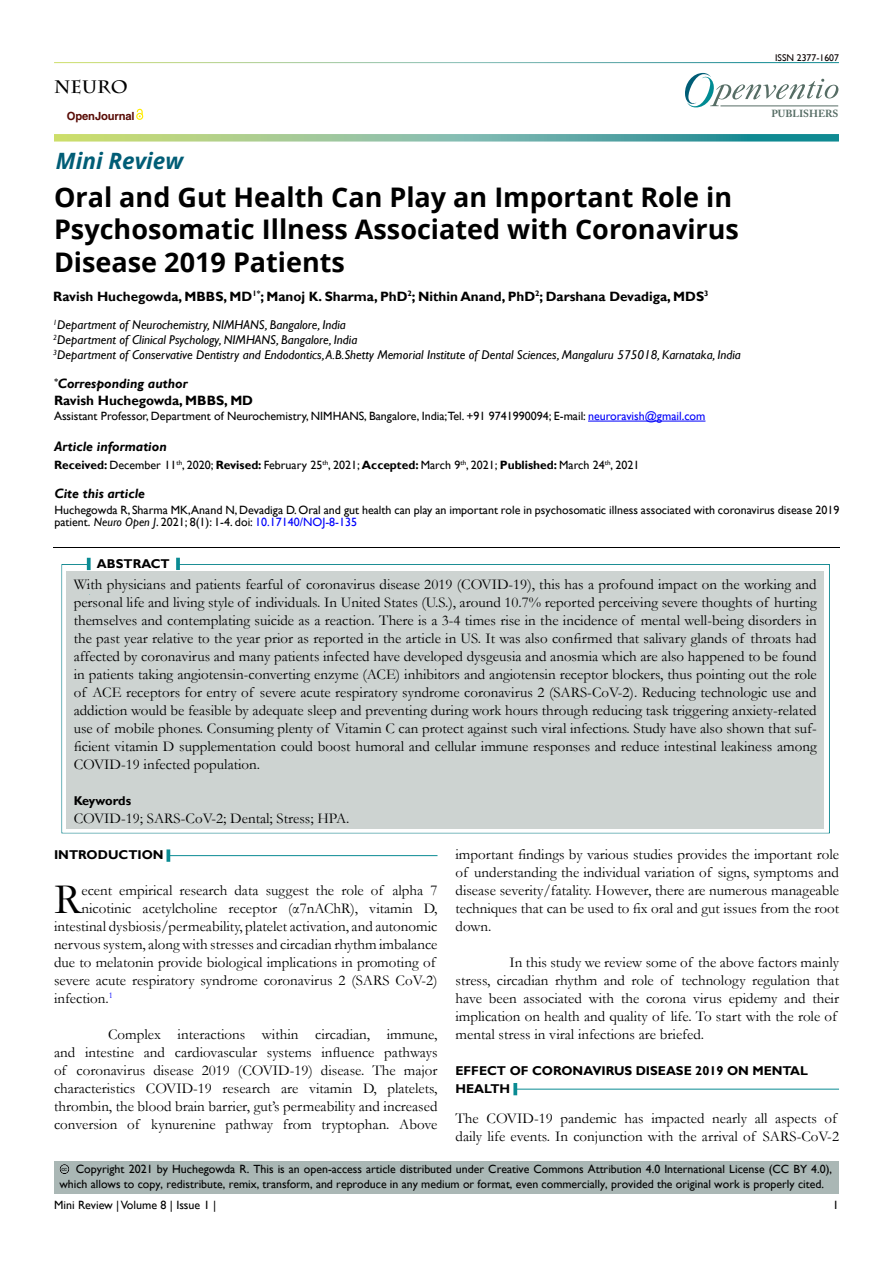
<style>
.page{position:relative;width:893px;height:1263px;background:#fff}
.page>*{position:absolute;margin:0;border:0;box-sizing:border-box;transform-origin:0 0}
.t1{font:43.8px "Garamond";color:#000}
.t2{font:700 27px/32.4px "Open Sans";color:#000}
.t3{font:italic 700 22.5px "Open Sans";color:#015d76}
.t4{font:700 18px "Charlemagne Std";color:#000}
.t5{font:15px/18px "Garamond";color:#000;text-align:justify}
.t6{font:700 13.5px/16.2px "Gill Sans";color:#000}
.t7{font:italic 700 13.5px "Gill Sans";color:#000}
.t8{font:italic 12.75px/15px "Gill Sans";color:#000}
.t9{font:700 12.75px/18px "Gill Sans";color:#000}
.t10{font:12px/12px "Gill Sans";color:#000}
.t11{font:700 12px "Gill Sans";color:#000}
.t12{font:11.85px/14.4px "Gill Sans";color:#000}
.t13{font:700 11.25px "Helvetica LT Std";letter-spacing:-.015em;color:#580b05}
.t14{font:700 10.2px "Adobe Caslon Pro";color:#566d65}
.t15{font:9.75px "Gill Sans";color:#0a0000}
.t16{font:5.7px "Arial";color:#000}
.s1{font-style:italic}
.s2{color:#0000fa}
.s3{font-weight:400}
.s4{font-weight:400;color:#000101}
.s5{font-size:12px}
</style>
<div class="page">
<svg style="left:685px;top:73px;width:153px;height:35px"></svg>
<hr style="left:720px;top:106px;width:118px;height:1px;background:#566d65">
<svg style="left:54px;top:134px;width:785px;height:8px;background:#81ba9d"></svg>
<svg style="left:137px;top:108px;width:6px;height:11px"></svg>
<hr style="left:588px;top:421px;width:117px;height:1px;background:#0000fa">
<div style="left:41px;top:538px;width:811px;height:12px;background:#f6f1f3;opacity:.75"></div>
<div style="left:54px;top:1161px;width:785px;height:33px;background:#aab7b5"></div>
<div style="left:47px;top:1152px;width:37px;height:23px;background:#f6f1f3;opacity:.75"></div>
<div style="left:49px;top:555px;width:794px;height:279px;background:#f6f1f3;opacity:.75"></div>
<svg style="left:87px;top:558px;width:4px;height:12px"></svg>
<svg style="left:176px;top:558px;width:4px;height:12px"></svg>
<hr style="left:170px;top:855px;width:267px;height:1px;background:#0a8b93">
<svg style="left:166px;top:849px;width:4px;height:13px"></svg>
<hr style="left:517px;top:1089px;width:322px;height:1px;background:#0a8b93">
<svg style="left:513px;top:1083px;width:4px;height:12px"></svg>
<p class="t4" style="left:54px;top:76px;width:75px">NEURO</p>
<p class="t13" style="left:67px;top:109px;width:69px">Open Journal</p>
<h3 class="t3" style="left:56px;top:145px;width:129px">Mini Review</h3>
<p class="t15" style="left:775px;top:52px;width:65px">ISSN 2377-1607</p>
<p class="t14" style="left:771px;top:108px;width:69px">PUBLISHERS</p>
<h2 class="t2" style="left:54px;top:180px;width:686px">Oral and Gut Health Can Play an Important Role in<br>Psychosomatic Illness Associated with Coronavirus<br>Disease 2019 Patients</h2>
<p class="t6" style="left:53px;top:289px;width:657px">Ravish Huchegowda, MBBS, MD<sup>1*</sup>; Manoj K. Sharma, PhD<sup>2</sup>; Nithin Anand, PhD<sup>2</sup>; Darshana Devadiga, MDS<sup>3</sup></p>
<p class="t8" style="left:53px;top:317px;width:689px"><sup>1</sup>Department of Neurochemistry, NIMHANS, Bangalore, India<br><sup>2</sup>Department of Clinical Psychology, NIMHANS, Bangalore, India<br><sup>3</sup>Department of Conservative Dentistry and Endodontics, A.B.Shetty Memorial Institute of Dental Sciences, Mangaluru 575018, Karnataka, India</p>
<p class="t6" style="left:54px;top:376px;width:201px"><sup>*</sup><span class="s1">Corresponding author<br></span>Ravish Huchegowda, MBBS, MD</p>
<p class="t10" style="left:54px;top:410px;width:653px">Assistant Professor, Department of Neurochemistry, NIMHANS, Bangalore, India;Tel. +91 9741990094; E-mail: <span class="s2">neuroravish@gmail.com</span></p>
<p class="t7" style="left:54px;top:439px;width:114px">Article information</p>
<p class="t11" style="left:54px;top:458px;width:587px">Received: <span class="s3">December</span> <span class="s4">11</span><sup>th</sup><span class="s4">, 2020;</span> Revised: <span class="s3">February</span> <span class="s4">25</span><sup>th</sup><span class="s4">, 2021;</span> Accepted: <span class="s3">March</span> <span class="s4">9</span><sup>th</sup><span class="s4">, 2021;</span> Published: <span class="s3">March</span> <span class="s4">24</span><sup>th</sup><span class="s3">, 2021</span></p>
<p class="t7" style="left:54px;top:486px;width:92px">Cite this article</p>
<p class="t10" style="left:54px;top:504px;width:786px">Huchegowda R, Sharma MK,Anand N, Devadiga D. Oral and gut health can play an important role in psychosomatic illness associated with coronavirus disease 2019 patient. <span class="s1">Neuro Open J</span>. 2021; 8(1): 1-4. doi: <span class="s2">10.17140/NOJ-8-135</span></p>
<p class="t9" style="left:97px;top:555px;width:74px">ABSTRACT</p>
<p class="t5" style="left:74px;top:575px;width:745px">With physicians and patients fearful of coronavirus disease 2019 (COVID-19), this has a profound impact on the working and personal life and living style of individuals. In United States (U.S.), around 10.7% reported perceiving severe thoughts of hurting themselves and contemplating suicide as a reaction. There is a 3-4 times rise in the incidence of mental well-being disorders in the past year relative to the year prior as reported in the article in US. It was also confirmed that salivary glands of throats had affected by coronavirus and many patients infected have developed dysgeusia and anosmia which are also happened to be found in patients taking angiotensin-converting enzyme (ACE) inhibitors and angiotensin receptor blockers, thus pointing out the role of ACE receptors for entry of severe acute respiratory syndrome coronavirus 2 (SARS-CoV-2). Reducing technologic use and addiction would be feasible by adequate sleep and preventing during work hours through reducing task triggering anxiety-related use of mobile phones. Consuming plenty of Vitamin C can protect against such viral infections. Study have also shown that suf&shy;ficient vitamin D supplementation could boost humoral and cellular immune responses and reduce intestinal leakiness among COVID-19 infected population.</p>
<p class="t9" style="left:74px;top:792px;width:59px">Keywords</p>
<p class="t5" style="left:74px;top:809px;width:277px">COVID-19; SARS-CoV-2; Dental; Stress; HPA.</p>
<p class="t9" style="left:54px;top:846px;width:111px">INTRODUCTION</p>
<h1 class="t1" style="left:54px;top:870px;width:29px">R</h1>
<p class="t5" style="left:81px;top:881px;width:358px">ecent empirical research data suggest the role of alpha 7</p>
<p class="t5" style="left:81px;top:899px;width:358px">nicotinic acetylcholine receptor (α7nAChR), vitamin D,</p>
<p class="t5" style="left:54px;top:917px;width:385px">intestinal dysbiosis/permeability, platelet activation, and autonomic</p>
<p class="t5" style="left:54px;top:935px;width:385px">nervous system, along with stresses and circadian rhythm imbalance</p>
<p class="t5" style="left:54px;top:953px;width:383px">due to melatonin provide biological implications in promoting of</p>
<p class="t5" style="left:54px;top:971px;width:385px">severe acute respiratory syndrome coronavirus 2 (SARS CoV-2)</p>
<p class="t5" style="left:54px;top:989px;width:60px">infection.<sup>1</sup></p>
<p class="t5" style="left:54px;top:1025px;width:385px;text-indent:54px">Complex interactions within circadian, immune, and intestine and cardiovascular systems influence pathways of coronavirus disease 2019 (COVID-19) disease. The major characteristics COVID-19 research are vitamin D, platelets, thrombin, the blood brain barrier, gut’s permeability and increased conversion of kynurenine pathway from tryptophan. Above</p>
<p class="t5" style="left:455px;top:845px;width:385px">important findings by various studies provides the important role of understanding the individual variation of signs, symptoms and disease severity/fatality. However, there are numerous manageable techniques that can be used to fix oral and gut issues from the root down.</p>
<p class="t5" style="left:455px;top:953px;width:385px;text-align:left;text-indent:54px">In this study we review some of the above factors mainly stress, circadian rhythm and role of technology regulation that have been associated with the corona virus epidemy and their implication on health and quality of life. To start with the role of mental stress in viral infections are briefed.</p>
<p class="t9" style="left:455px;top:1062px;width:354px">EFFECT OF CORONAVIRUS DISEASE 2019 ON MENTAL<br>HEALTH</p>
<p class="t5" style="left:455px;top:1109px;width:385px">The COVID-19 pandemic has impacted nearly all aspects of daily life events. In conjunction with the arrival of SARS-CoV-2</p>
<p class="t12" style="left:59px;top:1162px;width:774px;text-indent:16px"><span class="s5">Copyright 2021 by Huchegowda R.</span> This is an open-access article distributed under Creative Commons Attribution 4.0 International License (CC BY 4.0), which allows to copy, redistribute, remix, transform, and reproduce in any medium or format, even commercially, provided the original work is properly cited.</p>
<p class="t16" style="left:61px;top:1165px;width:7px">cc</p>
<p class="t10" style="left:54px;top:1199px;width:164px">Mini Review | Volume 8 | Issue 1 |</p>
<p class="t10" style="left:833px;top:1199px;width:7px">1</p>
</div>
